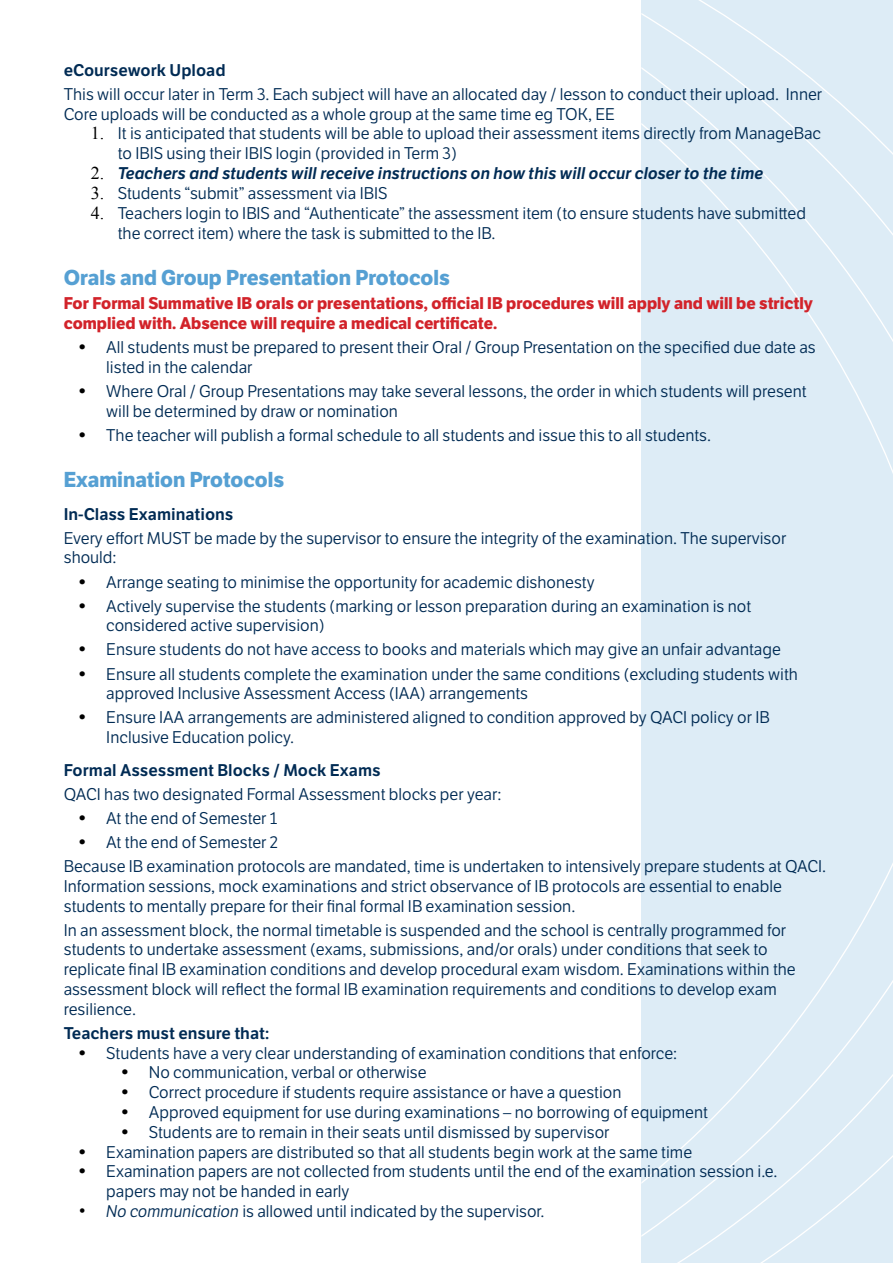
<style>
.page{position:relative;width:893px;height:1263px;background:#fff}
.page>*{position:absolute;margin:0;border:0;box-sizing:border-box;transform-origin:0 0}
.t1{font:700 21px "LFT Etica";color:#56a0d3}
.t2{font:16.5px/19.8px "LFT Etica";color:#002b54}
.t3{font:700 16.5px/19.8px "LFT Etica";color:#d2232a}
.t4{font:600 16.5px "LFT Etica";color:#002b54}
.t5{font:italic 600 16.5px "LFT Etica";color:#002b54}
.s1{font-family:"Times New Roman";font-size:18px;color:#000}
.s2{font-family:"Times New Roman";font-weight:400;font-style:normal;font-size:18px;color:#000}
.s3{font-family:"Arial";font-weight:700;font-size:18px;color:#000}
.s4{font-family:"Arial";font-size:18px;color:#000}
.s5{font-style:italic}
</style>
<div class="page">
<div style="left:641px;top:0;width:252px;height:1263px;background:#ddecf6"></div>
<svg style="left:762px;top:250px;width:131px;height:111px"></svg>
<svg style="left:641px;top:13px;width:252px;height:237px"></svg>
<svg style="left:677px;top:0;width:216px;height:167px"></svg>
<svg style="left:641px;top:963px;width:252px;height:274px"></svg>
<svg style="left:656px;top:1060px;width:237px;height:203px"></svg>
<svg style="left:741px;top:1144px;width:152px;height:119px"></svg>
<p class="t4" style="left:64px;top:60px;width:163px">eCoursework Upload</p>
<p class="t2" style="left:64px;top:85px;width:760px">This will occur later in Term 3. Each subject will have an allocated day / lesson to conduct their upload. Inner<br>Core uploads will be conducted as a whole group at the same time eg TOK, EE</p>
<p class="t2" style="left:118px;top:124px;width:705px;text-indent:-27px"><span class="s1">1.</span> It is anticipated that students will be able to upload their assessment items directly from ManageBac to IBIS using their IBIS login (provided in Term 3)</p>
<p class="t5" style="left:91px;top:163px;width:674px"><span class="s2">2.</span> Teachers and students will receive instructions on how this will occur closer to the time</p>
<p class="t2" style="left:91px;top:184px;width:298px"><span class="s1">3.</span> Students “submit” assessment via IBIS</p>
<p class="t2" style="left:118px;top:203px;width:690px;text-indent:-27px"><span class="s1">4.</span> Teachers login to IBIS and “Authenticate” the assessment item (to ensure students have submitted the correct item) where the task is submitted to the IB.</p>
<p class="t1" style="left:64px;top:265px;width:388px">Orals and Group Presentation Protocols</p>
<p class="t3" style="left:64px;top:293px;width:751px">For Formal Summative IB orals or presentations, official IB procedures will apply and will be strictly complied with. Absence will require a medical certificate.</p>
<p class="t2" style="left:106px;top:338px;width:711px;text-indent:-27px"><span class="s3">•</span> All students must be prepared to present their Oral / Group Presentation on the specified due date as listed in the calendar</p>
<p class="t2" style="left:106px;top:381px;width:702px;text-indent:-27px"><span class="s3">•</span> Where Oral / Group Presentations may take several lessons, the order in which students will present will be determined by draw or nomination</p>
<p class="t2" style="left:79px;top:425px;width:633px"><span class="s3">•</span> The teacher will publish a formal schedule to all students and issue this to all students.</p>
<p class="t1" style="left:64px;top:467px;width:222px">Examination Protocols</p>
<p class="t4" style="left:64px;top:504px;width:171px">In-Class Examinations</p>
<p class="t2" style="left:64px;top:528px;width:724px">Every effort MUST be made by the supervisor to ensure the integrity of the examination. The supervisor should:</p>
<p class="t2" style="left:79px;top:572px;width:517px"><span class="s3">•</span> Arrange seating to minimise the opportunity for academic dishonesty</p>
<p class="t2" style="left:106px;top:596px;width:646px;text-indent:-27px"><span class="s3">•</span> Actively supervise the students (marking or lesson preparation during an examination is not considered active supervision)</p>
<p class="t2" style="left:79px;top:640px;width:703px"><span class="s3">•</span> Ensure students do not have access to books and materials which may give an unfair advantage</p>
<p class="t2" style="left:106px;top:664px;width:693px;text-indent:-27px"><span class="s3">•</span> Ensure all students complete the examination under the same conditions (excluding students with approved Inclusive Assessment Access (IAA) arrangements</p>
<p class="t2" style="left:106px;top:708px;width:665px;text-indent:-27px"><span class="s3">•</span> Ensure IAA arrangements are administered aligned to condition approved by QACI policy or IB<br>Inclusive Education policy.</p>
<p class="t4" style="left:64px;top:760px;width:319px">Formal Assessment Blocks / Mock Exams</p>
<p class="t2" style="left:64px;top:784px;width:439px">QACI has two designated Formal Assessment blocks per year:</p>
<p class="t2" style="left:79px;top:808px;width:200px"><span class="s3">•</span> At the end of Semester 1</p>
<p class="t2" style="left:64px;top:830px;width:764px;line-height:24px;text-indent:16px"><span class="s3">•</span> At the end of Semester 2<br>Because IB examination protocols are mandated, time is undertaken to intensively prepare students at QACI.</p>
<p class="t2" style="left:64px;top:876px;width:720px">Information sessions, mock examinations and strict observance of IB protocols are essential to enable students to mentally prepare for their final formal IB examination session.</p>
<p class="t2" style="left:64px;top:920px;width:733px">In an assessment block, the normal timetable is suspended and the school is centrally programmed for students to undertake assessment (exams, submissions, and/or orals) under conditions that seek to replicate final IB examination conditions and develop procedural exam wisdom. Examinations within the assessment block will reflect the formal IB examination requirements and conditions to develop exam resilience.</p>
<p class="t4" style="left:64px;top:1023px;width:207px">Teachers must ensure that:</p>
<p class="t2" style="left:79px;top:1043px;width:599px"><span class="s3">•</span> Students have a very clear understanding of examination conditions that enforce:</p>
<p class="t2" style="left:122px;top:1063px;width:306px"><span class="s3">•</span> No communication, verbal or otherwise</p>
<p class="t2" style="left:122px;top:1083px;width:501px"><span class="s3">•</span> Correct procedure if students require assistance or have a question</p>
<p class="t2" style="left:122px;top:1103px;width:588px"><span class="s3">•</span> Approved equipment for use during examinations – no borrowing of equipment</p>
<p class="t2" style="left:122px;top:1122px;width:489px"><span class="s3">•</span> Students are to remain in their seats until dismissed by supervisor</p>
<p class="t2" style="left:79px;top:1142px;width:614px"><span class="s3">•</span> Examination papers are distributed so that all students begin work at the same time</p>
<p class="t2" style="left:106px;top:1162px;width:673px;text-indent:-27px"><span class="s3">•</span> Examination papers are not collected from students until the end of the examination session i.e. papers may not be handed in early</p>
<p class="t2" style="left:79px;top:1202px;width:467px"><span class="s4">•</span> <span class="s5">No communication</span> is allowed until indicated by the supervisor.</p>
</div>
